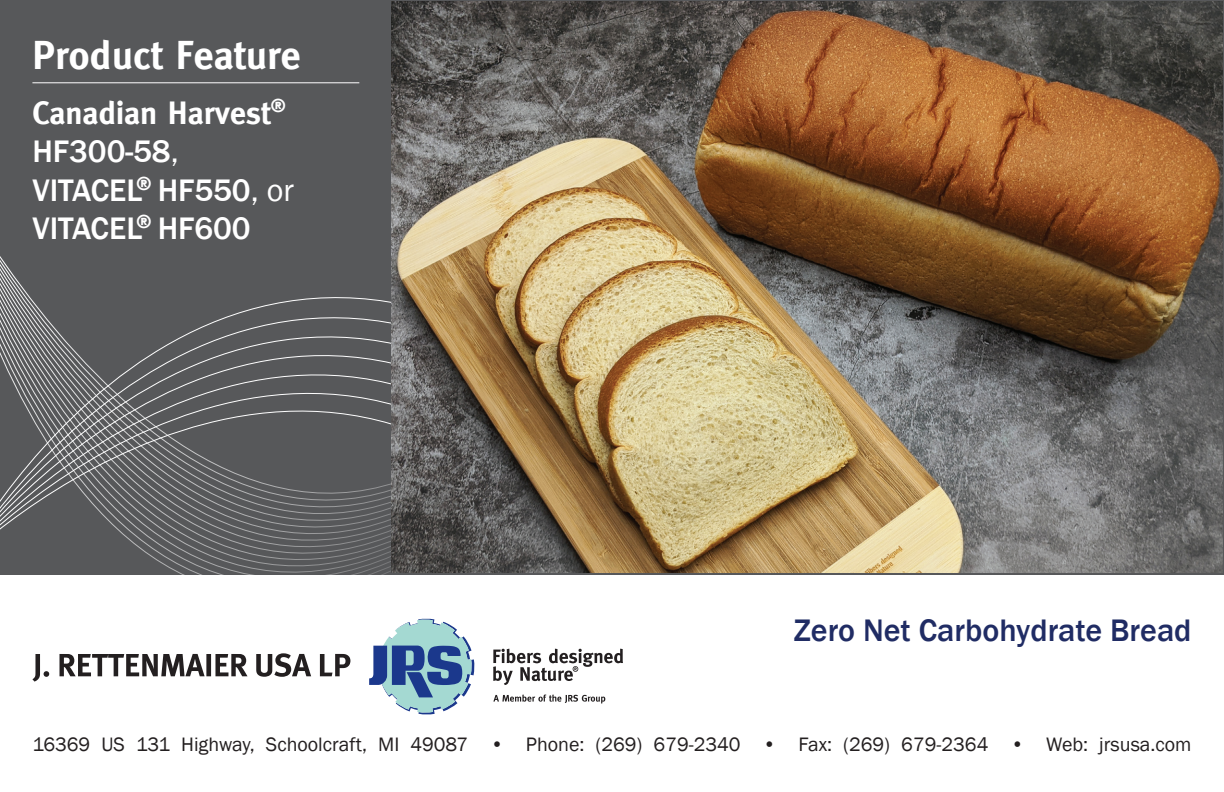
<style>
.page{position:relative;width:1224px;height:792px;background:#fff}
.page>*{position:absolute;margin:0;border:0;box-sizing:border-box;transform-origin:0 0}
.t1{font:700 40px "Meta";color:#fff}
.t2{font:500 32px/38.4px "Franklin Gothic";color:#fff}
.t3{font:500 32px "Franklin Gothic";color:#202c64}
.t4{font:700 32px "Meta";color:#fff}
.t5{font:20px "Franklin Gothic";color:#231f20}
.s1{font-weight:400}
</style>
<div class="page">
<div style="left:0;top:0;width:1224px;height:574px;background:#57585a"></div>
<svg style="left:0;top:200px;width:611px;height:375px"></svg>
<svg style="left:32px;top:653px;width:318px;height:29px"></svg>
<svg style="left:369px;top:619px;width:106px;height:96px"></svg>
<svg style="left:493px;top:695px;width:112px;height:9px"></svg>
<svg style="left:493px;top:649px;width:130px;height:36px"></svg>
<hr style="left:32px;top:82px;width:327px;height:1px;background:#fff">
<div style="left:561px;top:524px;width:71px;height:50px;background:#57585a"></div>
<img style="left:392px;top:1px;width:831px;height:572px">
<h1 class="t1" style="left:32px;top:32px;width:270px">Product Feature</h1>
<h2 class="t4" style="left:32px;top:94px;width:255px">Canadian Harvest<sup>®</sup></h2>
<h2 class="t2" style="left:32px;top:133px;width:263px">HF300-58<span class="s1">,<br></span>VITACEL<sup>®</sup> HF550<span class="s1">, or<br></span>VITACEL<sup>®</sup> HF600</h2>
<h2 class="t3" style="left:794px;top:611px;width:399px">Zero Net Carbohydrate Bread</h2>
<p class="t5" style="left:32px;top:732px;width:1161px">16369 US 131 Highway, Schoolcraft, MI 49087 • Phone: (269) 679-2340 • Fax: (269) 679-2364 • Web: jrsusa.com</p>
</div>
